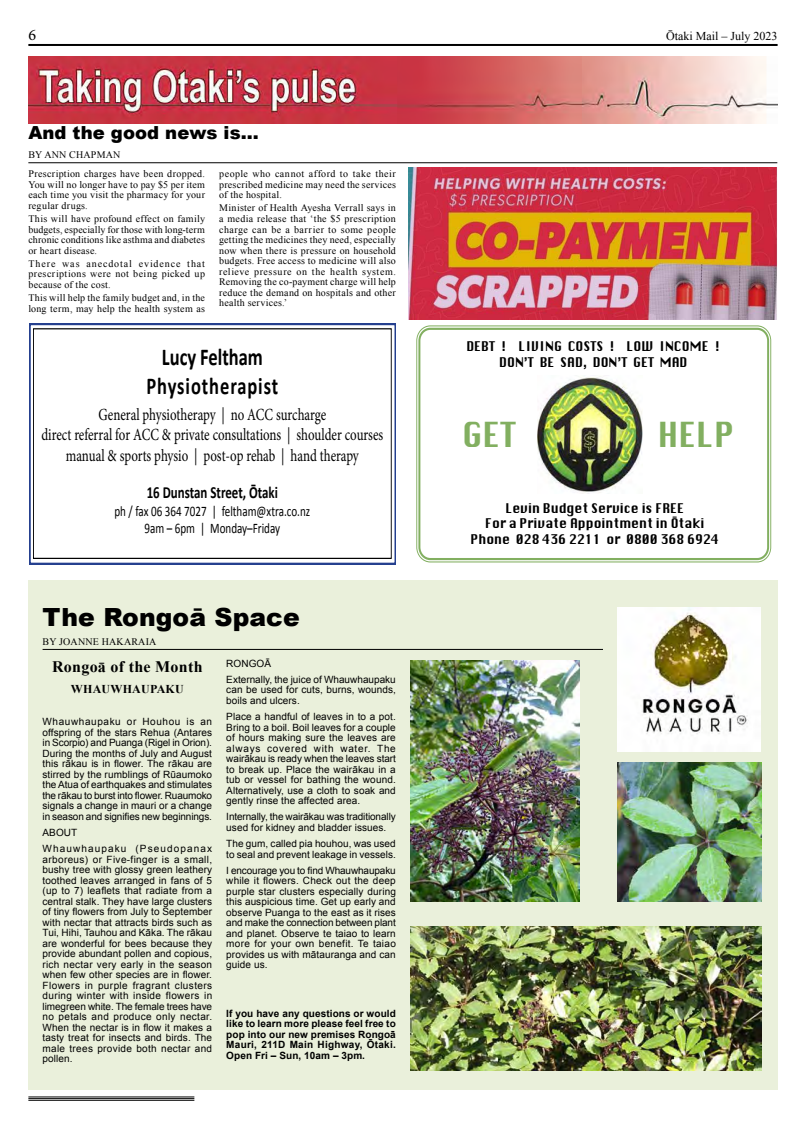
<style>
.page{position:relative;width:806px;height:1129px;background:#fff}
.page>*{position:absolute;margin:0;border:0;box-sizing:border-box;transform-origin:0 0}
.t1{font:33.6px "Krungthep";color:#82af60;scale:.91 1}
.t2{font:900 25px "Arial";letter-spacing:.005em;color:#000}
.t3{font:700 24.3px/29.1px "Calibri";letter-spacing:.04em;color:#000;text-align:center;scale:.76 1}
.t4{font:900 18px "Arial";letter-spacing:.005em;color:#000}
.t5{font:17px/20.4px "Minion Pro";letter-spacing:-.005em;color:#000;text-align:center;scale:.76 1}
.t6{font:700 17px "Calibri";color:#000;scale:.76 1}
.t7{font:700 16px "Times New Roman";letter-spacing:.015em;color:#000}
.t8{font:16px "Minion Pro";color:#000}
.t9{font:14.6px/17.5px "Calibri";color:#000;text-align:center;scale:.76 1}
.t10{font:13px/15.6px "Krungthep";color:#000;text-align:center;scale:.91 1}
.t11{font:12px "Times New Roman";color:#000}
.t12{font:700 12px "Times New Roman";letter-spacing:.015em;color:#000}
.t13{font:10px/10.5px "Arial";letter-spacing:.005em;color:#000;text-align:justify}
.t14{font:10px/10.5px "Times New Roman";letter-spacing:.02em;color:#000;text-align:justify}
.t15{font:700 10px/10.5px "Arial";letter-spacing:.01em;color:#000;text-align:justify}
.t16{font:10px/16.2px "Arial";letter-spacing:.11em;color:#000}
</style>
<div class="page">
<hr style="left:28px;top:1096px;width:166px;height:1px;background:#000">
<hr style="left:28px;top:1098px;width:166px;height:1px;background:#000">
<hr style="left:28px;top:1099px;width:166px;height:1px;background:#000">
<hr style="left:28px;top:44px;width:749px;height:2px;background:#000">
<img style="left:28px;top:57px;width:749px;height:66px">
<hr style="left:28px;top:162px;width:748px;height:1px;background:#000">
<div style="left:29px;top:323px;width:366px;height:241px;border:2px solid #25408f"></div>
<div style="left:33px;top:328px;width:358px;height:231px;border:1px solid #000"></div>
<div style="left:416px;top:325px;width:354px;height:237px;border:1px solid #82af60;border-radius:14px"></div>
<div style="left:418px;top:328px;width:350px;height:232px;border:2px solid #82af60;border-radius:11px"></div>
<img style="left:537px;top:376px;width:105px;height:117px">
<div style="left:28px;top:580px;width:749px;height:509px;background:#eaf0db"></div>
<hr style="left:43px;top:649px;width:559px;height:1px;background:#000">
<img style="left:617px;top:608px;width:143px;height:143px">
<img style="left:410px;top:660px;width:169px;height:240px">
<img style="left:617px;top:762px;width:143px;height:138px">
<img style="left:410px;top:926px;width:350px;height:144px">
<img style="left:408px;top:168px;width:368px;height:151px">
<h3 class="t8" style="left:28px;top:24px;width:9px">6</h3>
<p class="t11" style="left:665px;top:28px;width:113px">Ōtaki Mail – July 2023</p>
<h3 class="t4" style="left:28px;top:120px;width:232px">And the good news is...</h3>
<p class="t14" style="left:28px;top:149px;width:93px">BY ANN CHAPMAN</p>
<p class="t14" style="left:28px;top:168px;width:178px">Prescription charges have been dropped.<br>You will no longer have to pay $5 per item each time you visit the pharmacy for your regular drugs.</p>
<p class="t14" style="left:28px;top:213px;width:178px">This will have profound effect on family budgets, especially for those with long-term chronic conditions like asthma and diabetes or heart disease.</p>
<p class="t14" style="left:28px;top:258px;width:178px">There was anecdotal evidence that prescriptions were not being picked up because of the cost.</p>
<p class="t14" style="left:28px;top:292px;width:178px">This will help the family budget and, in the long term, may help the health system as</p>
<p class="t14" style="left:219px;top:168px;width:178px">people who cannot afford to take their prescribed medicine may need the services of the hospital.</p>
<p class="t14" style="left:219px;top:203px;width:178px">Minister of Health Ayesha Verrall says in a media release that ‘the $5 prescription charge can be a barrier to some people getting the medicines they need, especially now when there is pressure on household budgets. Free access to medicine will also relieve pressure on the health system.<br>Removing the co-payment charge will help reduce the demand on hospitals and other health services.’</p>
<h3 class="t10" style="left:466px;top:339px;width:280px">DEBT ! LIVING COSTS ! LOW INCOME !<br>DON’T BE SAD, DON’T GET MAD</h3>
<h3 class="t3" style="left:146px;top:342px;width:175px">Lucy Feltham<br>Physiotherapist</h3>
<h3 class="t5" style="left:41px;top:404px;width:451px">General physiotherapy | no ACC surcharge<br>direct referral for ACC &amp; private consultations | shoulder courses manual &amp; sports physio | post-op rehab | hand therapy</h3>
<h3 class="t6" style="left:147px;top:482px;width:174px">16 Dunstan Street, Ōtaki</h3>
<h3 class="t9" style="left:114px;top:502px;width:259px">ph / fax 06 364 7027 | feltham@xtra.co.nz<br>9am – 6pm | Monday–Friday</h3>
<h3 class="t10" style="left:470px;top:500px;width:274px">Levin Budget Service is FREE<br>For a Private Appointment in Ōtaki<br>Phone 028 436 2211 or 0800 368 6924</h3>
<h1 class="t1" style="left:462px;top:416px;width:60px">GET</h1>
<h1 class="t1" style="left:657px;top:416px;width:86px">HELP</h1>
<h2 class="t2" style="left:43px;top:598px;width:258px">The Rongoā Space</h2>
<p class="t14" style="left:43px;top:636px;width:115px">BY JOANNE HAKARAIA</p>
<h3 class="t7" style="left:52px;top:655px;width:152px">Rongoā of the Month</h3>
<p class="t12" style="left:71px;top:680px;width:114px">WHAUWHAUPAKU</p>
<p class="t13" style="left:43px;top:716px;width:171px">Whauwhaupaku or Houhou is an offspring of the stars Rehua (Antares in Scorpio) and Puanga (Rigel in Orion).<br>During the months of July and August this rākau is in flower. The rākau are stirred by the rumblings of Rūaumoko the Atua of earthquakes and stimulates the rākau to burst into flower. Ruaumoko signals a change in mauri or a change in season and signifies new beginnings.</p>
<p class="t16" style="left:43px;top:824px;width:171px">ABOUT<br>Whauwhaupaku (Pseudopanax</p>
<p class="t13" style="left:43px;top:853px;width:171px">arboreus) or Five-finger is a small, bushy tree with glossy green leathery toothed leaves arranged in fans of 5 (up to 7) leaflets that radiate from a central stalk. They have large clusters of tiny flowers from July to September with nectar that attracts birds such as Tui, Hihi, Tauhou and Kāka. The rākau are wonderful for bees because they provide abundant pollen and copious, rich nectar very early in the season when few other species are in flower.<br>Flowers in purple fragrant clusters during winter with inside flowers in limegreen white. The female trees have no petals and produce only nectar.<br>When the nectar is in flow it makes a tasty treat for insects and birds. The male trees provide both nectar and pollen.</p>
<p class="t13" style="left:226px;top:655px;width:171px;line-height:16.2px">RONGOĀ<br>Externally, the juice of Whauwhaupaku</p>
<p class="t13" style="left:226px;top:684px;width:171px">can be used for cuts, burns, wounds, boils and ulcers.</p>
<p class="t13" style="left:226px;top:711px;width:171px">Place a handful of leaves in to a pot.<br>Bring to a boil. Boil leaves for a couple of hours making sure the leaves are always covered with water. The wairākau is ready when the leaves start to break up. Place the wairākau in a tub or vessel for bathing the wound.<br>Alternatively, use a cloth to soak and gently rinse the affected area.</p>
<p class="t13" style="left:226px;top:811px;width:171px">Internally, the wairākau was traditionally used for kidney and bladder issues.</p>
<p class="t13" style="left:226px;top:838px;width:171px">The gum, called pia houhou, was used to seal and prevent leakage in vessels.</p>
<p class="t13" style="left:226px;top:864px;width:171px">I encourage you to find Whauwhaupaku while it flowers. Check out the deep purple star clusters especially during this auspicious time. Get up early and observe Puanga to the east as it rises and make the connection between plant and planet. Observe te taiao to learn more for your own benefit. Te taiao provides us with mātauranga and can guide us.</p>
<p class="t15" style="left:226px;top:1008px;width:171px">If you have any questions or would like to learn more please feel free to pop into our new premises Rongoā Mauri, 211D Main Highway, Ōtaki.<br>Open Fri – Sun, 10am – 3pm.</p>
</div>
